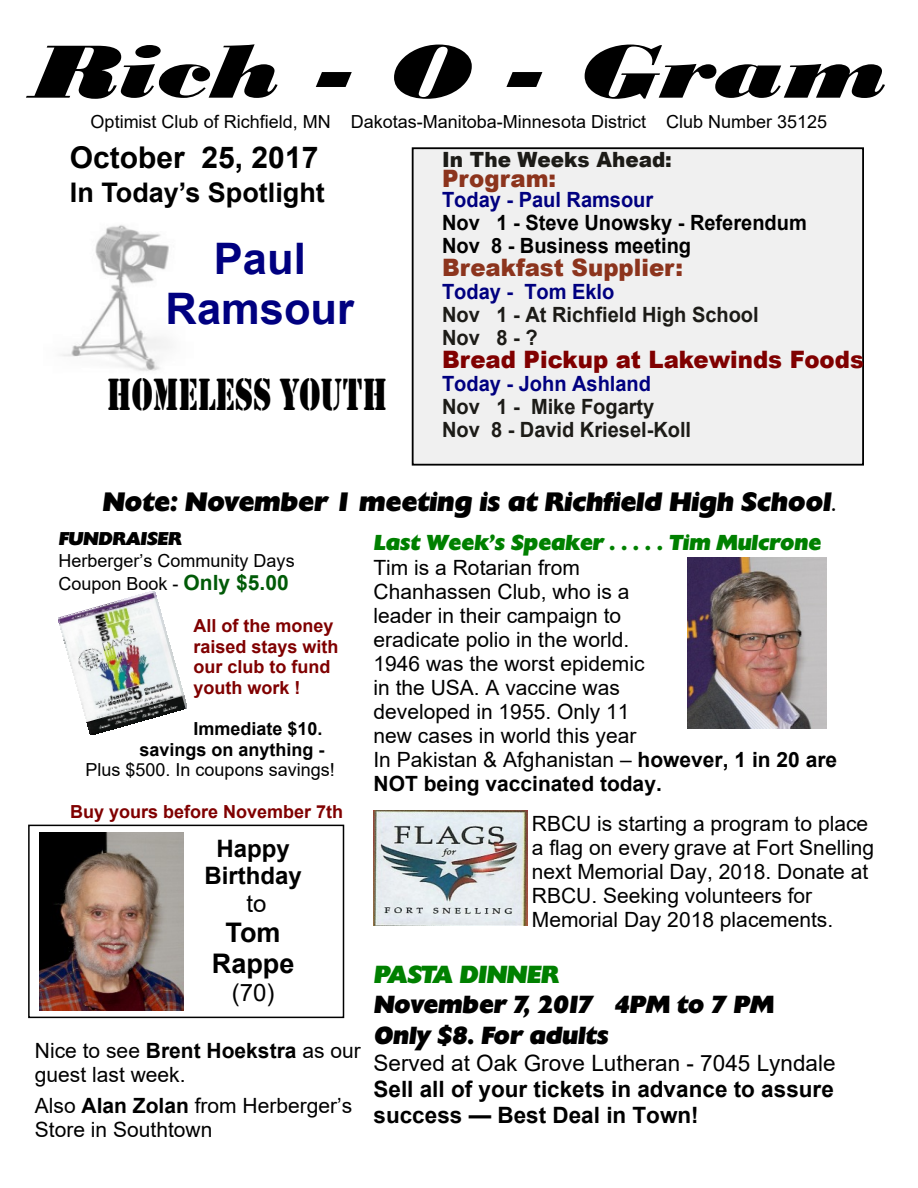
<style>
.page{position:relative;width:918px;height:1188px;background:#fff}
.page>*{position:absolute;margin:0;border:0;box-sizing:border-box;transform-origin:0 0}
.t1{font:italic 79.35px "Bodoni MT Black";color:#000;scale:1.27 1}
.t2{font:46.65px "Stencil";color:#000;scale:.71 1}
.t3{font:700 43.5px/49.8px "Arial";color:#000080;text-align:center}
.t4{font:700 30px "Arial";color:#000}
.t5{font:700 27px/30.9px "Arial";color:#000;text-align:center}
.t6{font:italic 25.8px "Chanson Heavy SF Bold";color:#000}
.t7{font:italic 24px/30.8px "Chanson Heavy SF Bold";color:#000}
.t8{font:900 24px "Arial";color:#800000;scale:.95 1}
.t9{font:900 24px "Arial";color:#8c341d;scale:.95 1}
.t10{font:700 24px/27.5px "Arial";color:#000;text-align:center}
.t11{font:italic 24px "Chanson Heavy SF Bold";color:#008000}
.t12{font:24px "Arial";color:#000}
.t13{font:700 22.5px/25.8px "Arial";color:#000}
.t14{font:22.5px "Arial";color:#000}
.t15{font:21px/24.2px "Arial";color:#000}
.t16{font:700 21px/23px "Arial";color:#1c1b17;scale:.96 1}
.t17{font:700 21px/23px "Arial";color:#000;scale:.96 1}
.t18{font:700 21px "Arial";color:#000080;scale:.96 1}
.t19{font:italic 21px "Chanson Heavy SF Bold";color:#008000}
.t20{font:900 21px "Arial";color:#1c1b17;scale:.95 1}
.t21{font:18px/23.4px "Arial";color:#000}
.t22{font:700 18px/20.7px "Arial";color:#800000}
.t23{font:700 18px/20.7px "Arial";color:#000;text-align:right}
.t24{font:italic 18px "Chanson Heavy SF Bold";color:#000}
.s1{font-family:"Times New Roman";font-style:normal}
.s2{font-weight:700;font-size:21px;color:#005a07}
.s3{font-weight:700}
</style>
<div class="page">
<img style="left:61px;top:225px;width:108px;height:146px">
<div style="left:412px;top:147px;width:452px;height:319px;background:#f0f0f0;border:2px solid #000"></div>
<img style="left:58px;top:591px;width:129px;height:143px">
<img style="left:39px;top:833px;width:144px;height:177px">
<div style="left:28px;top:825px;width:316px;height:193px;border:2px solid #000"></div>
<img style="left:687px;top:558px;width:140px;height:171px">
<img style="left:374px;top:810px;width:153px;height:116px">
<h1 class="t1" style="left:31px;top:45px;width:676px">Rich - O - Gram</h1>
<p class="t21" style="left:91px;top:112px;width:738px">Optimist Club of Richfield, MN Dakotas-Manitoba-Minnesota District Club Number 35125</p>
<h3 class="t4" style="left:70px;top:146px;width:250px">October 25, 2017</h3>
<p class="t5" style="left:70px;top:179px;width:256px">In Today’s Spotlight</p>
<h3 class="t3" style="left:166px;top:238px;width:190px">Paul<br>Ramsour</h3>
<h2 class="t2" style="left:107px;top:379px;width:396px">HOMELESS YOUTH</h2>
<p class="t20" style="left:442px;top:152px;width:243px">In The Weeks Ahead:</p>
<p class="t9" style="left:442px;top:170px;width:122px">Program:</p>
<p class="t18" style="left:442px;top:192px;width:222px">Today - Paul Ramsour</p>
<p class="t17" style="left:442px;top:213px;width:381px">Nov 1 - Steve Unowsky - Referendum<br>Nov 8 - Business meeting</p>
<p class="t9" style="left:442px;top:259px;width:255px">Breakfast Supplier:</p>
<p class="t18" style="left:442px;top:284px;width:181px">Today - Tom Eklo</p>
<p class="t16" style="left:442px;top:305px;width:331px">Nov 1 - At Richfield High School<br>Nov 8 - ?</p>
<p class="t8" style="left:442px;top:351px;width:446px">Bread Pickup at Lakewinds Foods</p>
<p class="t18" style="left:442px;top:375px;width:219px">Today - John Ashland</p>
<p class="t16" style="left:442px;top:397px;width:261px">Nov 1 - Mike Fogarty<br>Nov 8 - David Kriesel-Koll</p>
<p class="t6" style="left:102px;top:491px;width:736px">Note: November 1 meeting is at Richfield High School<span class="s1">.</span></p>
<p class="t24" style="left:58px;top:532px;width:124px">FUNDRAISER</p>
<p class="t21" style="left:58px;top:550px;width:238px">Herberger’s Community Days<br>Coupon Book - <span class="s2">Only $5.00</span></p>
<p class="t22" style="left:193px;top:617px;width:147px">All of the money raised stays with our club to fund youth work !</p>
<p class="t23" style="left:139px;top:720px;width:187px">Immediate $10. savings on anything -</p>
<p class="t21" style="left:85px;top:760px;width:251px">Plus $500. In coupons savings!</p>
<p class="t22" style="left:70px;top:803px;width:275px">Buy yours before November 7th</p>
<p class="t10" style="left:204px;top:837px;width:99px">Happy<br>Birthday</p>
<p class="t12" style="left:246px;top:894px;width:21px">to</p>
<p class="t5" style="left:212px;top:919px;width:84px">Tom<br>Rappe</p>
<p class="t12" style="left:232px;top:984px;width:44px">(70)</p>
<p class="t15" style="left:35px;top:1041px;width:327px">Nice to see <span class="s3">Brent Hoekstra</span> as our guest last week.</p>
<p class="t15" style="left:35px;top:1096px;width:319px">Also <span class="s3">Alan Zolan</span> from Herberger’s<br>Store in Southtown</p>
<p class="t19" style="left:374px;top:534px;width:449px">Last Week’s Speaker . . . . . Tim Mulcrone</p>
<p class="t15" style="left:373px;top:557px;width:465px">Tim is a Rotarian from<br>Chanhassen Club, who is a<br>leader in their campaign to<br>eradicate polio in the world.<br>1946 was the worst epidemic<br>in the USA. A vaccine was<br>developed in 1955. Only 11<br>new cases in world this year<br>In Pakistan &amp; Afghanistan – <span class="s3">however, 1 in 20 are<br>NOT being vaccinated today.</span></p>
<p class="t15" style="left:532px;top:813px;width:344px">RBCU is starting a program to place a flag on every grave at Fort Snelling next Memorial Day, 2018. Donate at RBCU. Seeking volunteers for Memorial Day 2018 placements.</p>
<p class="t11" style="left:374px;top:965px;width:186px">PASTA DINNER</p>
<p class="t7" style="left:374px;top:992px;width:401px">November 7, 2017 4PM to 7 PM<br>Only $8. For adults</p>
<p class="t14" style="left:374px;top:1055px;width:464px">Served at Oak Grove Lutheran - 7045 Lyndale</p>
<p class="t13" style="left:374px;top:1078px;width:462px">Sell all of your tickets in advance to assure success — Best Deal in Town!</p>
</div>
